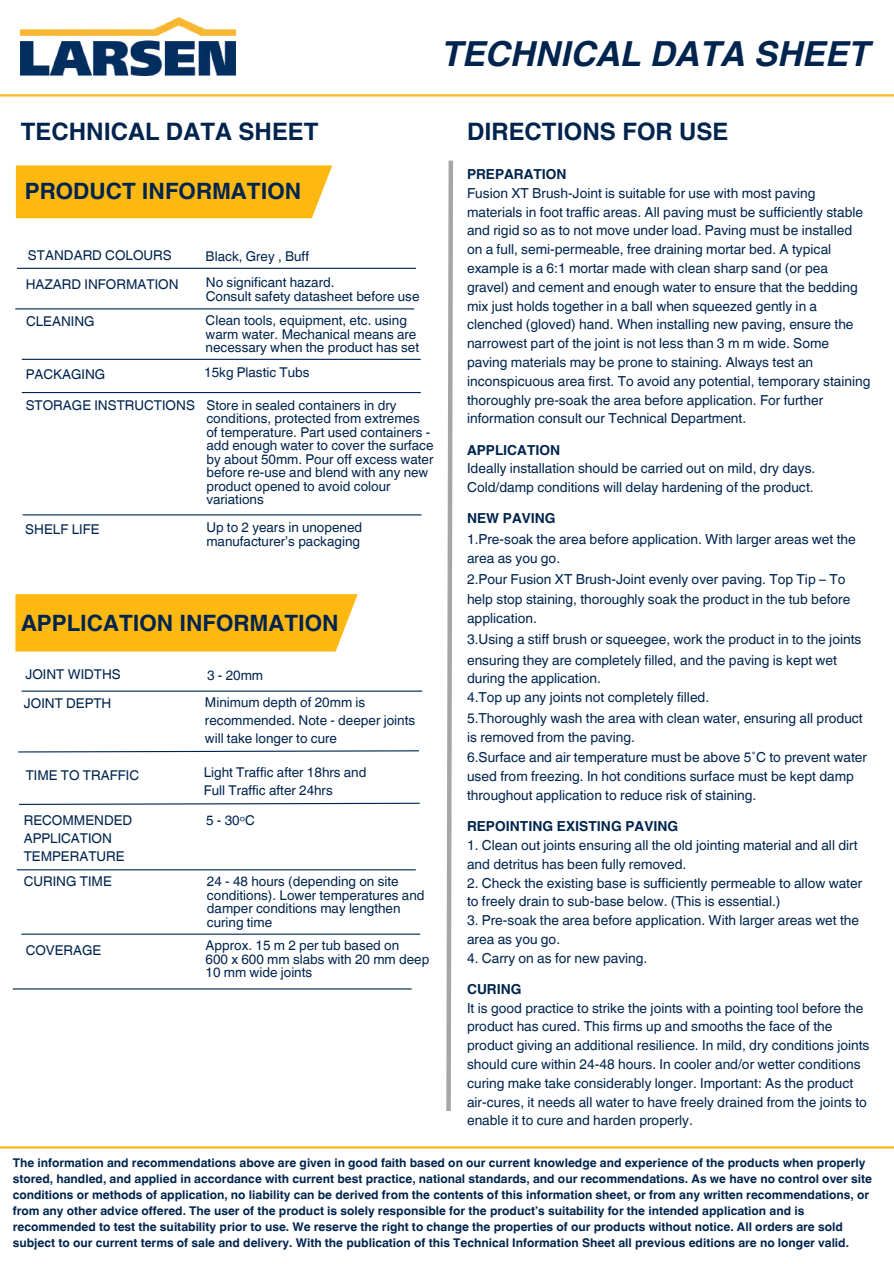
<style>
.page{position:relative;width:894px;height:1264px;background:#fff}
.page>*{position:absolute;margin:0;border:0;box-sizing:border-box;transform-origin:0 0}
.t1{font:italic 700 34.5px "Helvetica World";color:#01244e}
.t2{font:700 24px "Helvetica World";color:#01244e}
.t3{font:700 22.5px "Helvetica World";color:#01244e}
.t4{font:13.8px/18.8px "Helvetica World";color:#01244e}
.t5{font:700 13.8px "Helvetica World";color:#01244e}
.t6{font:13.5px/13.5px "Helvetica World";color:#01244e}
.t7{font:700 12px/16px "Helvetica World";color:#01244e}
.s1{font-family:"Noto Sans"}
</style>
<div class="page">
<hr style="left:0;top:94px;width:893px;height:3px;background:#fcb61a">
<hr style="left:0;top:1146px;width:893px;height:2px;background:#fcb61a">
<hr style="left:17px;top:268px;width:399px;height:1px;background:#01244e">
<hr style="left:15px;top:308px;width:399px;height:1px;background:#01244e">
<hr style="left:22px;top:359px;width:398px;height:1px;background:#01244e">
<img style="left:21px;top:17px;width:215px;height:59px">
<svg style="left:446px;top:160px;width:7px;height:951px"></svg>
<div style="left:16px;top:165px;width:316px;height:53px;background:#fdb911"></div>
<hr style="left:23px;top:514px;width:398px;height:1px;background:#01244e">
<div style="left:15px;top:594px;width:342px;height:57px;background:#fdb911"></div>
<hr style="left:22px;top:690px;width:400px;height:1px;background:#01244e">
<svg style="left:18px;top:750px;width:401px;height:3px"></svg>
<hr style="left:17px;top:869px;width:398px;height:1px;background:#01244e">
<hr style="left:13px;top:988px;width:398px;height:1px;background:#01244e">
<hr style="left:21px;top:933px;width:399px;height:1px;background:#01244e">
<hr style="left:22px;top:392px;width:398px;height:1px;background:#01244e">
<svg style="left:19px;top:802px;width:401px;height:3px"></svg>
<h1 class="t1" style="left:442px;top:26px;width:429px">TECHNICAL DATA SHEET</h1>
<h2 class="t2" style="left:21px;top:112px;width:299px">TECHNICAL DATA SHEET</h2>
<h3 class="t3" style="left:25px;top:173px;width:277px">PRODUCT INFORMATION</h3>
<p class="t6" style="left:26px;top:240px;width:154px;line-height:29.2px">STANDARD COLOURS<br>HAZARD INFORMATION</p>
<p class="t6" style="left:26px;top:315px;width:70px">CLEANING</p>
<p class="t6" style="left:26px;top:367px;width:81px">PACKAGING</p>
<p class="t6" style="left:26px;top:398px;width:171px">STORAGE INSTRUCTIONS</p>
<p class="t6" style="left:25px;top:523px;width:76px">SHELF LIFE</p>
<p class="t6" style="left:205px;top:249px;width:105px">Black, Grey , Buff</p>
<p class="t6" style="left:206px;top:276px;width:215px">No significant hazard.<br>Consult safety datasheet before use</p>
<p class="t6" style="left:205px;top:313px;width:215px">Clean tools, equipment, etc. using warm water. Mechanical means are necessary when the product has set</p>
<p class="t6" style="left:204px;top:365px;width:107px">15kg Plastic Tubs</p>
<p class="t6" style="left:206px;top:398px;width:229px">Store in sealed containers in dry conditions, protected from extremes of temperature. Part used containers - add enough water to cover the surface by about 50mm. Pour off excess water before re-use and blend with any new product opened to avoid colour variations</p>
<p class="t6" style="left:206px;top:520px;width:157px">Up to 2 years in unopened manufacturer’s packaging</p>
<h3 class="t3" style="left:21px;top:605px;width:319px">APPLICATION INFORMATION</h3>
<p class="t6" style="left:26px;top:668px;width:97px">JOINT WIDTHS</p>
<p class="t6" style="left:24px;top:697px;width:89px">JOINT DEPTH</p>
<p class="t6" style="left:205px;top:661px;width:162px;line-height:27.8px">3 - 20mm<br>Minimum depth of 20mm is</p>
<p class="t6" style="left:205px;top:711px;width:212px;line-height:18px">recommended. Note - deeper joints will take longer to cure</p>
<p class="t6" style="left:26px;top:769px;width:115px">TIME TO TRAFFIC</p>
<p class="t6" style="left:204px;top:763px;width:164px;line-height:18px">Light Traffic after 18hrs and<br>Full Traffic after 24hrs</p>
<p class="t6" style="left:24px;top:811px;width:110px;line-height:18px">RECOMMENDED<br>APPLICATION<br>TEMPERATURE</p>
<p class="t6" style="left:24px;top:874px;width:89px">CURING TIME</p>
<p class="t6" style="left:26px;top:943px;width:77px">COVERAGE</p>
<p class="t6" style="left:206px;top:813px;width:50px">5 - 30<span class="s1">ᵒ</span>C</p>
<p class="t6" style="left:207px;top:874px;width:219px">24 - 48 hours (depending on site conditions). Lower temperatures and damper conditions may lengthen curing time</p>
<p class="t6" style="left:205px;top:938px;width:225px">Approx. 15 m 2 per tub based on<br>600 x 600 mm slabs with 20 mm deep<br>10 mm wide joints</p>
<h2 class="t2" style="left:467px;top:112px;width:263px">DIRECTIONS FOR USE</h2>
<p class="t5" style="left:467px;top:163px;width:101px">PREPARATION</p>
<p class="t4" style="left:467px;top:184px;width:405px">Fusion XT Brush-Joint is suitable for use with most paving materials in foot traffic areas. All paving must be sufficiently stable and rigid so as to not move under load. Paving must be installed on a full, semi-permeable, free draining mortar bed. A typical example is a 6:1 mortar made with clean sharp sand (or pea gravel) and cement and enough water to ensure that the bedding mix just holds together in a ball when squeezed gently in a clenched (gloved) hand. When installing new paving, ensure the narrowest part of the joint is not less than 3 m m wide. Some paving materials may be prone to staining. Always test an inconspicuous area first. To avoid any potential, temporary staining thoroughly pre-soak the area before application. For further information consult our Technical Department.</p>
<p class="t5" style="left:467px;top:438px;width:95px">APPLICATION</p>
<p class="t4" style="left:467px;top:459px;width:350px">Ideally installation should be carried out on mild, dry days.<br>Cold/damp conditions will delay hardening of the product.</p>
<p class="t5" style="left:467px;top:507px;width:90px">NEW PAVING</p>
<p class="t4" style="left:467px;top:530px;width:390px">1.Pre-soak the area before application. With larger areas wet the area as you go.</p>
<p class="t4" style="left:467px;top:568px;width:384px;line-height:20.7px">2.Pour Fusion XT Brush-Joint evenly over paving. Top Tip – To help stop staining, thoroughly soak the product in the tub before</p>
<p class="t4" style="left:467px;top:608px;width:396px;line-height:20.7px">application.<br>3.Using a stiff brush or squeegee, work the product in to the joints ensuring they are completely filled, and the paving is kept wet</p>
<p class="t4" style="left:467px;top:669px;width:244px">during the application.<br>4.Top up any joints not completely filled.</p>
<p class="t4" style="left:467px;top:708px;width:397px">5.Thoroughly wash the area with clean water, ensuring all product is removed from the paving.</p>
<p class="t4" style="left:467px;top:748px;width:401px">6.Surface and air temperature must be above 5˚C to prevent water used from freezing. In hot conditions surface must be kept damp throughout application to reduce risk of staining.</p>
<p class="t5" style="left:467px;top:815px;width:213px">REPOINTING EXISTING PAVING</p>
<p class="t4" style="left:467px;top:835px;width:392px">1. Clean out joints ensuring all the old jointing material and all dirt and detritus has been fully removed.</p>
<p class="t4" style="left:467px;top:873px;width:396px">2. Check the existing base is sufficiently permeable to allow water to freely drain to sub-base below. (This is essential.)</p>
<p class="t4" style="left:467px;top:911px;width:393px">3. Pre-soak the area before application. With larger areas wet the area as you go.</p>
<p class="t4" style="left:467px;top:948px;width:182px">4. Carry on as for new paving.</p>
<p class="t5" style="left:467px;top:977px;width:56px">CURING</p>
<p class="t4" style="left:467px;top:998px;width:404px">It is good practice to strike the joints with a pointing tool before the product has cured. This firms up and smooths the face of the product giving an additional resilience. In mild, dry conditions joints should cure within 24-48 hours. In cooler and/or wetter conditions curing make take considerably longer. Important: As the product air-cures, it needs all water to have freely drained from the joints to enable it to cure and harden properly.</p>
<p class="t7" style="left:13px;top:1153px;width:860px">The information and recommendations above are given in good faith based on our current knowledge and experience of the products when properly stored, handled, and applied in accordance with current best practice, national standards, and our recommendations. As we have no control over site conditions or methods of application, no liability can be derived from the contents of this information sheet, or from any written recommendations, or from any other advice offered. The user of the product is solely responsible for the product’s suitability for the intended application and is recommended to test the suitability prior to use. We reserve the right to change the properties of our products without notice. All orders are sold subject to our current terms of sale and delivery. With the publication of this Technical Information Sheet all previous editions are no longer valid.</p>
</div>
